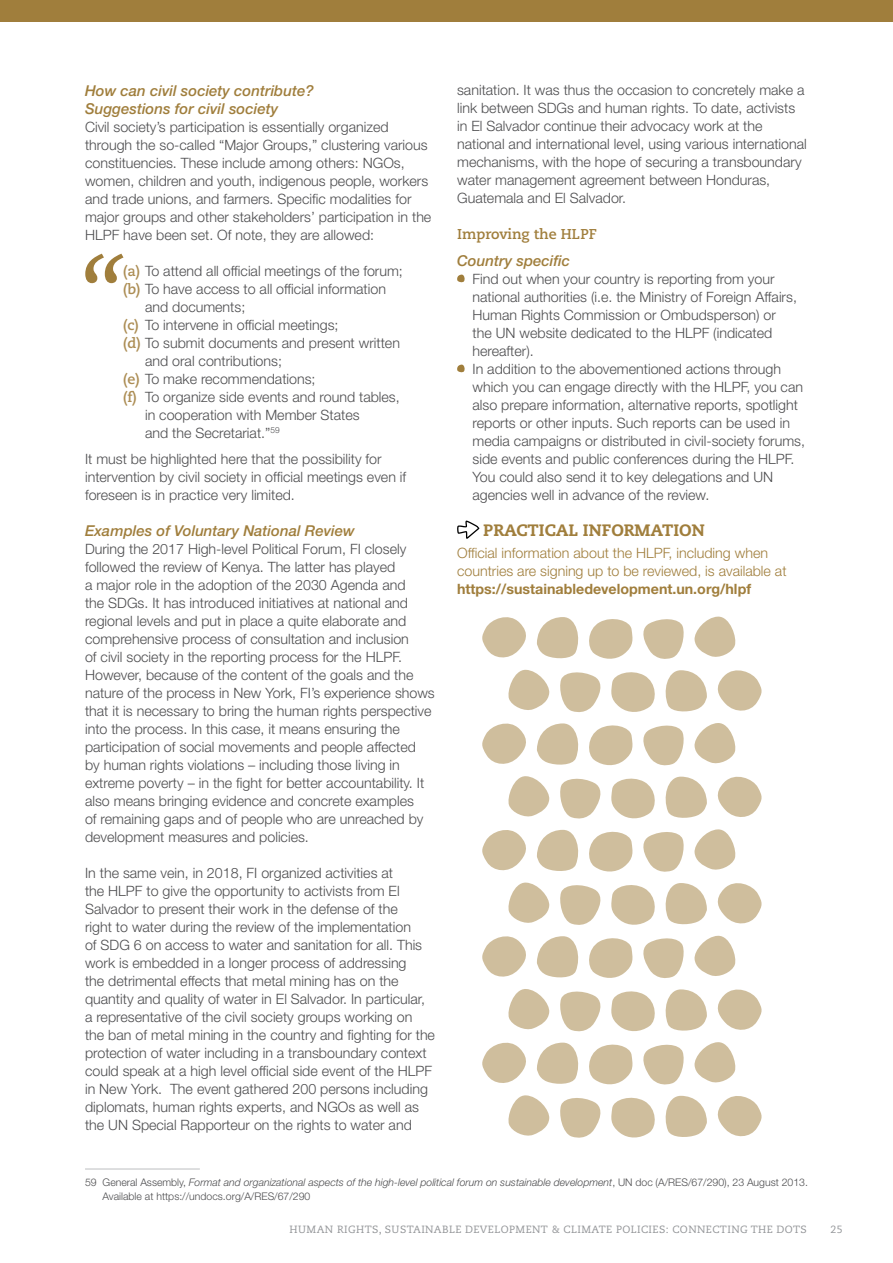
<style>
.page{position:relative;width:893px;height:1263px;background:#fff}
.page>*{position:absolute;margin:0;border:0;box-sizing:border-box;transform-origin:0 0}
.t1{font:800 16.5px "Caecilia LT Std";color:#a07e3c}
.t2{font:italic 500 15px/18px "Helvetica Neue LT Std";color:#a07e3c}
.t3{font:300 14.25px/18px "Helvetica Neue LT Std";color:#4d4d4f}
.t4{font:300 14.25px/18px "Helvetica Neue LT Std";color:#a07e3c}
.t5{font:700 14.25px "Helvetica Neue LT Std";color:#a07e3c}
.t6{font:700 14.25px "Caecilia LT Std";color:#a07e3c}
.t7{font:300 10.5px/13.5px "Helvetica Neue LT Std";color:#4d4d4f}
.t8{font:10.5px "Caecilia LT Std";letter-spacing:.04em;color:#939598}
.s1{font-family:"Caecilia LT Std";font-weight:700;color:#ac8d54}
.s2{font-style:italic}
</style>
<div class="page">
<hr style="left:85px;top:1168px;width:115px;height:1px;background:#bcbec0">
<div style="left:0;top:0;width:893px;height:21px;background:#a07e3c"></div>
<svg style="left:85px;top:254px;width:38px;height:29px"></svg>
<svg style="left:457px;top:274px;width:8px;height:9px"></svg>
<svg style="left:457px;top:364px;width:8px;height:9px"></svg>
<svg style="left:457px;top:521px;width:22px;height:18px"></svg>
<svg style="left:482px;top:616px;width:280px;height:522px"></svg>
<p class="t2" style="left:85px;top:81px;width:230px">How can civil society contribute?<br>Suggestions for civil society</p>
<p class="t3" style="left:85px;top:117px;width:348px">Civil society’s participation is essentially organized through the so-called “Major Groups,” clustering various constituencies. These include among others: NGOs, women, children and youth, indigenous people, workers and trade unions, and farmers. Specific modalities for major groups and other stakeholders’ participation in the HLPF have been set. Of note, they are allowed:</p>
<p class="t3" style="left:123px;top:261px;width:281px"><span class="s1">(a)</span> To attend all official meetings of the forum;</p>
<p class="t3" style="left:123px;top:279px;width:264px"><span class="s1">(b)</span> To have access to all official information</p>
<p class="t3" style="left:145px;top:297px;width:102px">and documents;</p>
<p class="t3" style="left:123px;top:315px;width:217px"><span class="s1">(c)</span> To intervene in official meetings;</p>
<p class="t3" style="left:123px;top:333px;width:278px"><span class="s1">(d)</span> To submit documents and present written</p>
<p class="t3" style="left:145px;top:351px;width:138px">and oral contributions;</p>
<p class="t3" style="left:123px;top:369px;width:194px"><span class="s1">(e)</span> To make recommendations;</p>
<p class="t3" style="left:123px;top:387px;width:278px"><span class="s1">(f)</span> To organize side events and round tables,</p>
<p class="t3" style="left:145px;top:405px;width:216px">in cooperation with Member States</p>
<p class="t3" style="left:145px;top:423px;width:136px">and the Secretariat.”<sup>59</sup></p>
<p class="t3" style="left:85px;top:450px;width:323px">It must be highlighted here that the possibility for intervention by civil society in official meetings even if foreseen is in practice very limited.</p>
<p class="t2" style="left:85px;top:522px;width:271px">Examples of Voluntary National Review</p>
<p class="t3" style="left:85px;top:540px;width:351px">During the 2017 High-level Political Forum, FI closely followed the review of Kenya. The latter has played<br>a major role in the adoption of the 2030 Agenda and<br>the SDGs. It has introduced initiatives at national and regional levels and put in place a quite elaborate and comprehensive process of consultation and inclusion<br>of civil society in the reporting process for the HLPF.<br>However, because of the content of the goals and the nature of the process in New York, FI’s experience shows that it is necessary to bring the human rights perspective into the process. In this case, it means ensuring the participation of social movements and people affected<br>by human rights violations – including those living in extreme poverty – in the fight for better accountability. It also means bringing evidence and concrete examples<br>of remaining gaps and of people who are unreached by development measures and policies.</p>
<p class="t3" style="left:85px;top:864px;width:351px">In the same vein, in 2018, FI organized activities at<br>the HLPF to give the opportunity to activists from El Salvador to present their work in the defense of the<br>right to water during the review of the implementation<br>of SDG 6 on access to water and sanitation for all. This work is embedded in a longer process of addressing<br>the detrimental effects that metal mining has on the quantity and quality of water in El Salvador. In particular, a representative of the civil society groups working on the ban of metal mining in the country and fighting for the protection of water including in a transboundary context could speak at a high level official side event of the HLPF in New York. The event gathered 200 persons including diplomats, human rights experts, and NGOs as well as the UN Special Rapporteur on the rights to water and</p>
<p class="t3" style="left:457px;top:81px;width:351px">sanitation. It was thus the occasion to concretely make a link between SDGs and human rights. To date, activists in El Salvador continue their advocacy work at the national and international level, using various international mechanisms, with the hope of securing a transboundary water management agreement between Honduras, Guatemala and El Salvador.</p>
<p class="t6" style="left:457px;top:226px;width:141px">Improving the HLPF</p>
<p class="t2" style="left:457px;top:251px;width:115px">Country specific</p>
<p class="t3" style="left:473px;top:269px;width:334px">Find out when your country is reporting from your national authorities (i.e. the Ministry of Foreign Affairs, Human Rights Commission or Ombudsperson) or<br>the UN website dedicated to the HLPF (indicated hereafter).<br>In addition to the abovementioned actions through which you can engage directly with the HLPF, you can also prepare information, alternative reports, spotlight reports or other inputs. Such reports can be used in media campaigns or distributed in civil-society forums, side events and public conferences during the HLPF.<br>You could also send it to key delegations and UN agencies well in advance of the review.</p>
<p class="t1" style="left:483px;top:520px;width:223px">PRACTICAL INFORMATION</p>
<p class="t4" style="left:457px;top:544px;width:331px">Official information about the HLPF, including when countries are signing up to be reviewed, is available at</p>
<p class="t5" style="left:457px;top:580px;width:295px">https://sustainabledevelopment.un.org/hlpf</p>
<p class="t7" style="left:103px;top:1176px;width:707px;text-indent:-18px">59 General Assembly, <span class="s2">Format and organizational aspects of the high-level political forum on sustainable development</span>, UN doc (A/RES/67/290), 23 August 2013.<br>Available at https://undocs.org/A/RES/67/290</p>
<p class="t8" style="left:290px;top:1223px;width:519px">HUMAN RIGHTS, SUSTAINABLE DEVELOPMENT &amp; CLIMATE POLICIES: CONNECTING THE DOTS</p>
<p class="t8" style="left:830px;top:1223px;width:14px">25</p>
</div>
